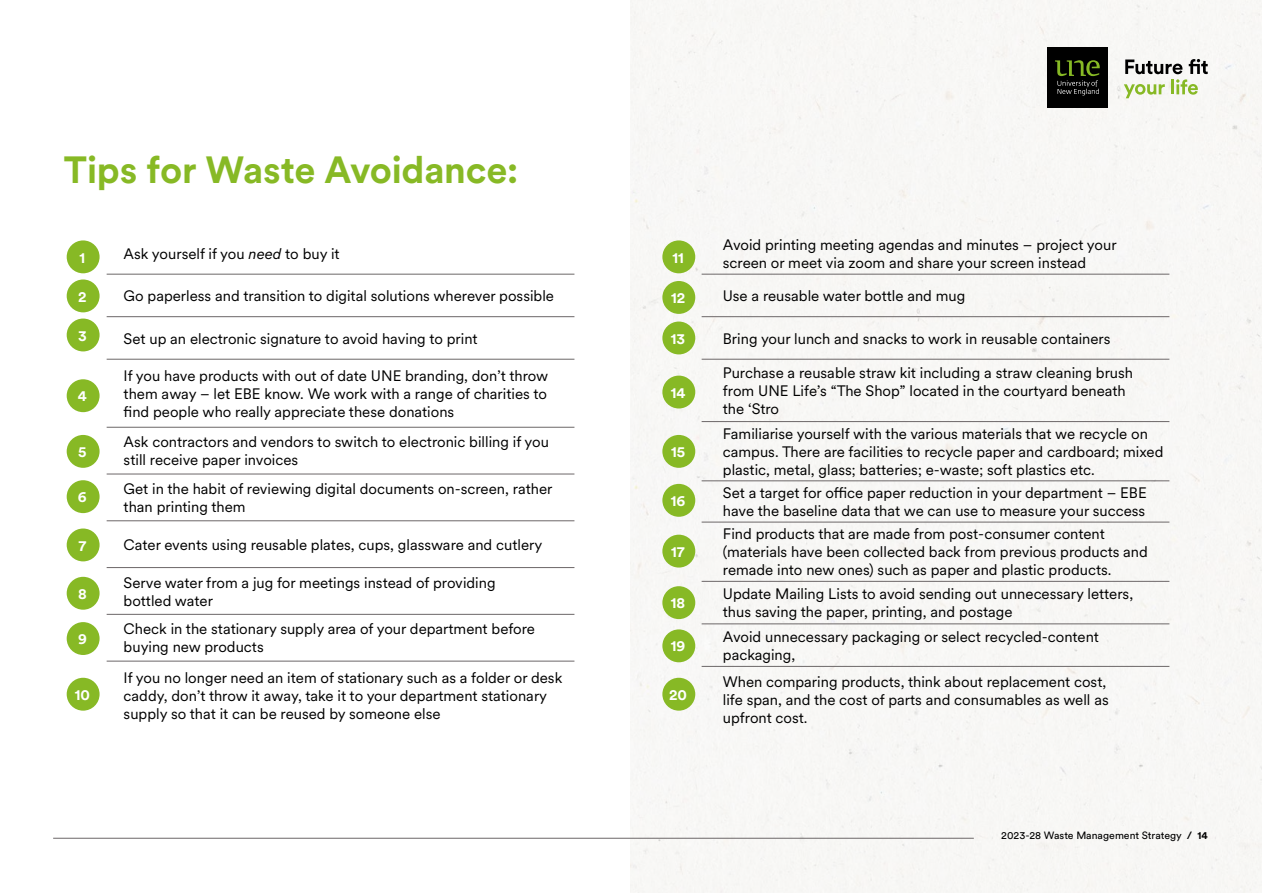
<style>
.page{position:relative;width:1263px;height:893px;background:#fff}
.page>*{position:absolute;margin:0;border:0;box-sizing:border-box;transform-origin:0 0}
.t1{font:700 37.5px "Circular XX";letter-spacing:-.01em;color:#87b925}
.t2{font:15px/18px "Circular XX";color:#000}
.t3{font:700 15px "Circular XX";color:#fff}
.t4{font:10.5px "Circular XX";color:#000}
.s1{font-style:italic}
.s2{font-weight:700}
</style>
<div class="page">
<div style="left:630px;top:0;width:632px;height:893px;background:#f8f7f5"></div>
<hr style="left:107px;top:274px;width:467px;height:1px;background:#6c6768">
<hr style="left:107px;top:316px;width:467px;height:1px;background:#6c6768">
<hr style="left:107px;top:359px;width:467px;height:1px;background:#6c6768">
<hr style="left:107px;top:427px;width:467px;height:1px;background:#6c6768">
<hr style="left:107px;top:474px;width:467px;height:1px;background:#6c6768">
<hr style="left:107px;top:520px;width:467px;height:1px;background:#6c6768">
<hr style="left:107px;top:567px;width:467px;height:1px;background:#6c6768">
<hr style="left:107px;top:614px;width:467px;height:1px;background:#6c6768">
<hr style="left:107px;top:661px;width:467px;height:1px;background:#6c6768">
<hr style="left:702px;top:274px;width:467px;height:1px;background:#6c6768">
<hr style="left:702px;top:316px;width:467px;height:1px;background:#6c6768">
<hr style="left:702px;top:359px;width:467px;height:1px;background:#6c6768">
<hr style="left:702px;top:421px;width:467px;height:1px;background:#6c6768">
<hr style="left:702px;top:481px;width:467px;height:1px;background:#6c6768">
<hr style="left:702px;top:522px;width:467px;height:1px;background:#6c6768">
<hr style="left:702px;top:581px;width:467px;height:1px;background:#6c6768">
<hr style="left:702px;top:624px;width:467px;height:1px;background:#6c6768">
<hr style="left:702px;top:666px;width:467px;height:1px;background:#6c6768">
<hr style="left:53px;top:838px;width:921px;height:1px;background:#6c6768">
<div style="left:1047px;top:47px;width:61px;height:60px;background:#000"></div>
<svg style="left:1055px;top:60px;width:45px;height:35px"></svg>
<svg style="left:1124px;top:59px;width:84px;height:39px"></svg>
<div style="left:67px;top:240px;width:33px;height:33px;background:#87b925;border-radius:50%"></div>
<div style="left:662px;top:240px;width:33px;height:33px;background:#87b925;border-radius:50%"></div>
<div style="left:662px;top:281px;width:33px;height:33px;background:#87b925;border-radius:50%"></div>
<div style="left:662px;top:322px;width:33px;height:32px;background:#87b925;border-radius:50%"></div>
<div style="left:662px;top:376px;width:33px;height:32px;background:#87b925;border-radius:50%"></div>
<div style="left:662px;top:435px;width:33px;height:33px;background:#87b925;border-radius:50%"></div>
<div style="left:662px;top:484px;width:33px;height:33px;background:#87b925;border-radius:50%"></div>
<div style="left:662px;top:535px;width:33px;height:33px;background:#87b925;border-radius:50%"></div>
<div style="left:662px;top:586px;width:33px;height:33px;background:#87b925;border-radius:50%"></div>
<div style="left:662px;top:629px;width:33px;height:33px;background:#87b925;border-radius:50%"></div>
<div style="left:662px;top:678px;width:33px;height:33px;background:#87b925;border-radius:50%"></div>
<div style="left:67px;top:279px;width:33px;height:33px;background:#87b925;border-radius:50%"></div>
<div style="left:67px;top:319px;width:33px;height:32px;background:#87b925;border-radius:50%"></div>
<div style="left:67px;top:379px;width:33px;height:33px;background:#87b925;border-radius:50%"></div>
<div style="left:67px;top:435px;width:33px;height:33px;background:#87b925;border-radius:50%"></div>
<div style="left:67px;top:480px;width:33px;height:33px;background:#87b925;border-radius:50%"></div>
<div style="left:67px;top:528px;width:33px;height:33px;background:#87b925;border-radius:50%"></div>
<div style="left:67px;top:577px;width:33px;height:33px;background:#87b925;border-radius:50%"></div>
<div style="left:67px;top:622px;width:33px;height:33px;background:#87b925;border-radius:50%"></div>
<div style="left:67px;top:678px;width:33px;height:33px;background:#87b925;border-radius:50%"></div>
<h1 class="t1" style="left:64px;top:144px;width:456px">Tips for Waste Avoidance:</h1>
<p class="t2" style="left:124px;top:244px;width:217px">Ask yourself if you <span class="s1">need</span> to buy it</p>
<p class="t2" style="left:124px;top:286px;width:432px">Go paperless and transition to digital solutions wherever possible</p>
<p class="t2" style="left:124px;top:329px;width:355px">Set up an electronic signature to avoid having to print</p>
<p class="t2" style="left:124px;top:366px;width:426px;text-align:justify">If you have products with out of date UNE branding, don’t throw them away – let EBE know. We work with a range of charities to find people who really appreciate these donations</p>
<p class="t2" style="left:124px;top:432px;width:427px">Ask contractors and vendors to switch to electronic billing if you still receive paper invoices</p>
<p class="t2" style="left:124px;top:479px;width:430px">Get in the habit of reviewing digital documents on-screen, rather than printing them</p>
<p class="t2" style="left:124px;top:535px;width:420px">Cater events using reusable plates, cups, glassware and cutlery</p>
<p class="t2" style="left:124px;top:573px;width:373px">Serve water from a jug for meetings instead of providing bottled water</p>
<p class="t2" style="left:124px;top:619px;width:413px">Check in the stationary supply area of your department before buying new products</p>
<p class="t2" style="left:124px;top:668px;width:440px">If you no longer need an item of stationary such as a folder or desk caddy, don’t throw it away, take it to your department stationary supply so that it can be reused by someone else</p>
<p class="t3" style="left:80px;top:247px;width:7px">1</p>
<p class="t3" style="left:672px;top:247px;width:13px">11</p>
<p class="t3" style="left:671px;top:287px;width:16px">12</p>
<p class="t3" style="left:671px;top:328px;width:16px">13</p>
<p class="t3" style="left:78px;top:286px;width:10px">2</p>
<p class="t3" style="left:78px;top:325px;width:10px">3</p>
<p class="t3" style="left:671px;top:382px;width:16px">14</p>
<p class="t3" style="left:78px;top:386px;width:11px">4</p>
<p class="t3" style="left:78px;top:441px;width:10px">5</p>
<p class="t3" style="left:78px;top:487px;width:10px">6</p>
<p class="t3" style="left:78px;top:535px;width:9px">7</p>
<p class="t3" style="left:78px;top:583px;width:10px">8</p>
<p class="t3" style="left:78px;top:629px;width:10px">9</p>
<p class="t3" style="left:671px;top:441px;width:16px">15</p>
<p class="t3" style="left:671px;top:490px;width:16px">16</p>
<p class="t3" style="left:671px;top:541px;width:15px">17</p>
<p class="t3" style="left:671px;top:593px;width:16px">18</p>
<p class="t3" style="left:671px;top:636px;width:16px">19</p>
<p class="t3" style="left:669px;top:684px;width:19px">20</p>
<p class="t3" style="left:75px;top:684px;width:17px">10</p>
<p class="t2" style="left:723px;top:235px;width:395px">Avoid printing meeting agendas and minutes – project your screen or meet via zoom and share your screen instead</p>
<p class="t2" style="left:723px;top:286px;width:244px">Use a reusable water bottle and mug</p>
<p class="t2" style="left:723px;top:329px;width:389px">Bring your lunch and snacks to work in reusable containers</p>
<p class="t2" style="left:723px;top:363px;width:412px">Purchase a reusable straw kit including a straw cleaning brush from UNE Life’s “The Shop” located in the courtyard beneath the ‘Stro</p>
<p class="t2" style="left:723px;top:424px;width:442px">Familiarise yourself with the various materials that we recycle on campus. There are facilities to recycle paper and cardboard; mixed plastic, metal, glass; batteries; e-waste; soft plastics etc.</p>
<p class="t2" style="left:723px;top:483px;width:425px">Set a target for office paper reduction in your department – EBE have the baseline data that we can use to measure your success</p>
<p class="t2" style="left:723px;top:524px;width:427px">Find products that are made from post-consumer content (materials have been collected back from previous products and remade into new ones) such as paper and plastic products.</p>
<p class="t2" style="left:723px;top:584px;width:412px">Update Mailing Lists to avoid sending out unnecessary letters, thus saving the paper, printing, and postage</p>
<p class="t2" style="left:723px;top:627px;width:378px">Avoid unnecessary packaging or select recycled-content packaging,</p>
<p class="t2" style="left:723px;top:672px;width:387px">When comparing products, think about replacement cost, life span, and the cost of parts and consumables as well as upfront cost.</p>
<p class="t4" style="left:1001px;top:828px;width:208px">2023-28 Waste Management Strategy <span class="s2">/ 14</span></p>
</div>
